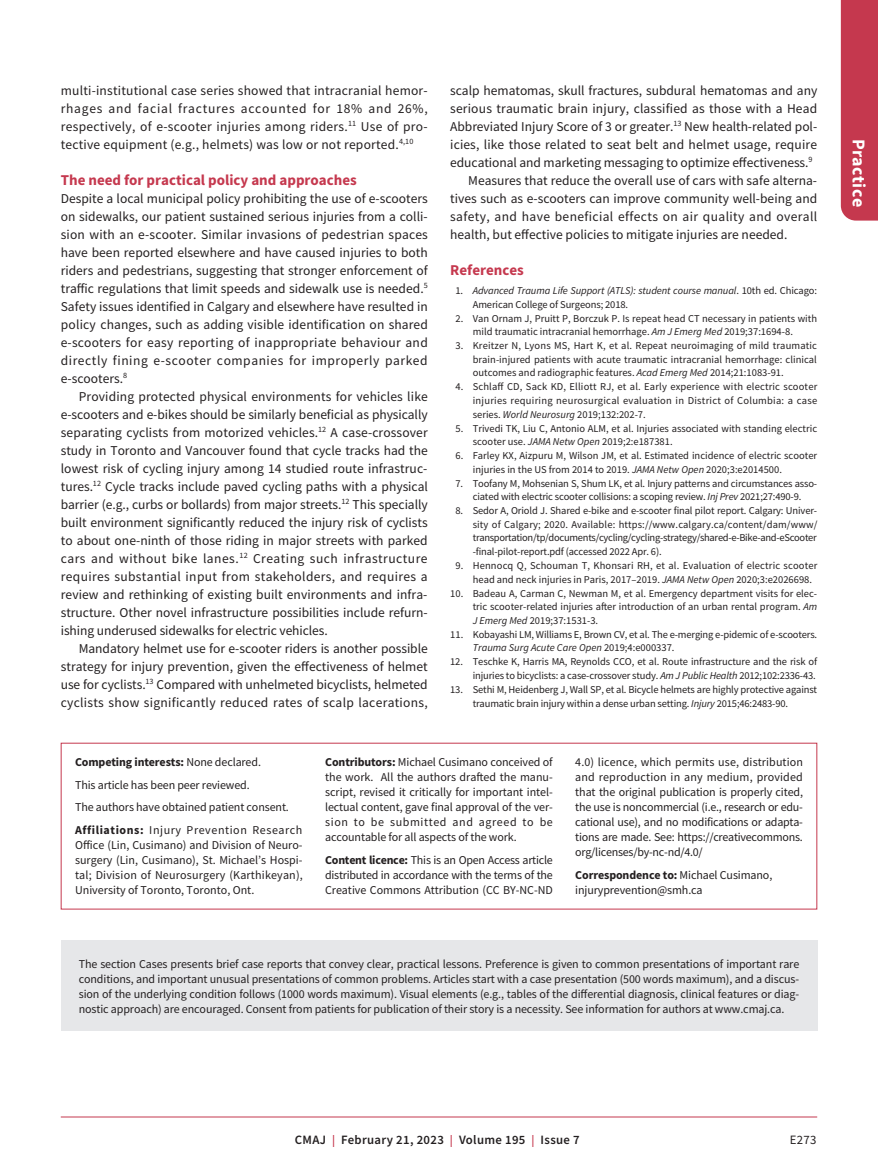
<style>
.page{position:relative;width:878px;height:1175px;background:#fff}
.page>*{position:absolute;margin:0;border:0;box-sizing:border-box;transform-origin:0 0}
.t1{font:700 18px "Source Sans Pro";letter-spacing:.025em;color:#fff}
.t2{font:700 15px "Source Sans Pro";color:#c5384e}
.t3{font:13.5px/18px "Source Sans Pro";color:#231f20;text-align:justify}
.t4{font:13.5px "Source Sans Pro";letter-spacing:.025em;color:#231f20}
.t5{font:600 12.75px "Source Sans Pro";letter-spacing:.025em;color:#231f20}
.t6{font:12.75px "Source Sans Pro";color:#231f20}
.t7{font:12px/15px "Source Sans Pro";letter-spacing:-.01em;color:#231f20;text-align:justify}
.t8{font:10.5px/13.5px "Source Sans Pro";color:#231f20}
.t9{font:italic 10.5px/13.5px "Source Sans Pro";letter-spacing:-.01em;color:#231f20}
.s1{font-style:normal}
.s2{font-style:italic}
.s3{font-weight:700}
.s4{font-size:12px;color:#c5384e}
</style>
<div class="page">
<div style="left:840px;top:0;width:38px;height:220px;background:#c5384e"></div>
<hr style="left:61px;top:1116px;width:756px;height:1px;background:#c5384e">
<div style="left:61px;top:940px;width:756px;height:90px;background:#e6e7e9"></div>
<p class="t3" style="left:61px;top:81px;width:368px">multi-institutional case series showed that intracranial hemor&shy;rhages and facial fractures accounted for 18% and 26%, respectively, of e-scooter injuries among riders.<sup>11</sup> Use of pro&shy;tective equipment (e.g., helmets) was low or not reported.<sup>4,10</sup></p>
<p class="t2" style="left:61px;top:169px;width:297px">The need for practical policy and approaches</p>
<p class="t3" style="left:61px;top:189px;width:369px">Despite a local municipal policy prohibiting the use of e-scooters on sidewalks, our patient sustained serious injuries from a colli&shy;sion with an e-scooter. Similar invasions of pedestrian spaces have been reported elsewhere and have caused injuries to both riders and pedestrians, suggesting that stronger enforcement of traffic regulations that limit speeds and sidewalk use is needed.<sup>5<br></sup>Safety issues identified in Calgary and elsewhere have resulted in policy changes, such as adding visible identification on shared e-scooters for easy reporting of inappropriate behaviour and directly fining e-scooter companies for improperly parked e-scooters.<sup>8</sup></p>
<p class="t3" style="left:61px;top:387px;width:369px;text-indent:18px">Providing protected physical environments for vehicles like e-scooters and e-bikes should be similarly beneficial as physically separating cyclists from motorized vehicles.<sup>12</sup> A case-crossover study in Toronto and Vancouver found that cycle tracks had the lowest risk of cycling injury among 14 studied route infrastruc&shy;tures.<sup>12</sup> Cycle tracks include paved cycling paths with a physical barrier (e.g., curbs or bollards) from major streets.<sup>12</sup> This specially built environment significantly reduced the injury risk of cyclists to about one-ninth of those riding in major streets with parked cars and without bike lanes.<sup>12</sup> Creating such infrastructure requires substantial input from stakeholders, and requires a review and rethinking of existing built environments and infra&shy;structure. Other novel infrastructure possibilities include refurn&shy;ishing underused sidewalks for electric vehicles.</p>
<p class="t3" style="left:61px;top:639px;width:368px;text-indent:18px">Mandatory helmet use for e-scooter riders is another possible strategy for injury prevention, given the effectiveness of helmet use for cyclists.<sup>13</sup> Compared with unhelmeted bicyclists, helmeted cyclists show significantly reduced rates of scalp lacerations,</p>
<p class="t3" style="left:450px;top:81px;width:368px">scalp hematomas, skull fractures, subdural hematomas and any</p>
<p class="t3" style="left:450px;top:99px;width:368px">serious traumatic brain injury, classified as those with a Head</p>
<p class="t3" style="left:450px;top:117px;width:368px">Abbreviated Injury Score of 3 or greater.<sup>13</sup> New health-related pol-</p>
<p class="t3" style="left:450px;top:135px;width:368px">icies, like those related to seat belt and helmet usage, require</p>
<p class="t3" style="left:450px;top:153px;width:364px">educational and marketing messaging to optimize effectiveness.<sup>9</sup></p>
<p class="t3" style="left:468px;top:171px;width:350px">Measures that reduce the overall use of cars with safe alterna-</p>
<p class="t3" style="left:450px;top:189px;width:368px">tives such as e-scooters can improve community well-being and</p>
<p class="t4" style="left:450px;top:207px;width:368px">safety, and have beneficial effects on air quality and overall</p>
<p class="t3" style="left:450px;top:225px;width:339px">health, but effective policies to mitigate injuries are needed.</p>
<p class="t2" style="left:450px;top:259px;width:75px">References</p>
<p class="t9" style="left:473px;top:284px;width:346px;text-indent:-17px"><span class="s1">1.</span> Advanced Trauma Life Support (ATLS): student course manual<span class="s1">. 10th ed. Chicago:<br>American College of Surgeons; 2018.</span></p>
<p class="t8" style="left:473px;top:311px;width:346px;text-indent:-17px">2. Van Ornam J, Pruitt P, Borczuk P. Is repeat head CT necessary in patients with mild traumatic intracranial hemorrhage. <span class="s2">Am J Emerg Med</span> 2019;37:1694-8.</p>
<p class="t8" style="left:473px;top:339px;width:346px;text-align:justify;text-indent:-17px">3. Kreitzer N, Lyons MS, Hart K, et al. Repeat neuroimaging of mild traumatic brain-injured patients with acute traumatic intracranial hemorrhage: clinical outcomes and radiographic features. <span class="s2">Acad Emerg Med</span> 2014;21:1083-91.</p>
<p class="t8" style="left:473px;top:380px;width:346px;text-align:justify;text-indent:-17px">4. Schlaff CD, Sack KD, Elliott RJ, et al. Early experience with electric scooter injuries requiring neurosurgical evaluation in District of Columbia: a case series. <span class="s2">World Neurosurg</span> 2019;132:202-7.</p>
<p class="t8" style="left:473px;top:421px;width:346px;text-indent:-17px">5. Trivedi TK, Liu C, Antonio ALM, et al. Injuries associated with standing electric scooter use. <span class="s2">JAMA Netw Open</span> 2019;2:e187381.</p>
<p class="t8" style="left:473px;top:449px;width:346px;text-indent:-17px">6. Farley KX, Aizpuru M, Wilson JM, et al. Estimated incidence of electric scooter injuries in the US from 2014 to 2019. <span class="s2">JAMA Netw Open</span> 2020;3:e2014500.</p>
<p class="t8" style="left:455px;top:476px;width:363px;text-align:center">7. Toofany M, Mohsenian S, Shum LK, et al. Injury patterns and circumstances asso&shy;ciated with electric scooter collisions: a scoping review. <span class="s2">Inj Prev</span> 2021;27:490-9.</p>
<p class="t8" style="left:473px;top:504px;width:346px;text-align:justify;text-indent:-17px">8. Sedor A, Oriold J. Shared e-bike and e-scooter final pilot report. Calgary: Univer&shy;sity of Calgary; 2020. Available: https://www.calgary.ca/content/dam/www/ transportation/tp/documents/cycling/cycling-strategy/shared-e-Bike-and-eScooter -final-pilot-report.pdf (accessed 2022 Apr. 6).</p>
<p class="t8" style="left:473px;top:559px;width:346px;text-indent:-17px">9. Hennocq Q, Schouman T, Khonsari RH, et al. Evaluation of electric scooter head and neck injuries in Paris, 2017–2019. <span class="s2">JAMA Netw Open</span> 2020;3:e2026698.</p>
<p class="t8" style="left:473px;top:586px;width:346px;text-align:justify;text-indent:-23px">10. Badeau A, Carman C, Newman M, et al. Emergency department visits for elec&shy;tric scooter-related injuries after introduction of an urban rental program. <span class="s2">Am J Emerg Med</span> 2019;37:1531-3.</p>
<p class="t8" style="left:473px;top:627px;width:346px;text-indent:-23px">11. Kobayashi LM, Williams E, Brown CV, et al. The e-merging e-pidemic of e-scooters.<br><span class="s2">Trauma Surg Acute Care Open</span> 2019;4:e000337.</p>
<p class="t8" style="left:450px;top:655px;width:368px;text-align:right">12. Teschke K, Harris MA, Reynolds CCO, et al. Route infrastructure and the risk of injuries to bicyclists: a case-crossover study. <span class="s2">Am J Public Health</span> 2012;102:2336-43.</p>
<p class="t8" style="left:473px;top:682px;width:346px;text-indent:-23px">13. Sethi M, Heidenberg J, Wall SP, et al. Bicycle helmets are highly protective against traumatic brain injury within a dense urban setting. <span class="s2">Injury</span> 2015;46:2483-90.</p>
<p class="t7" style="left:75px;top:750px;width:229px;line-height:22.5px;text-align:left"><span class="s3">Competing interests:</span> None declared.<br>This article has been peer reviewed.<br>The authors have obtained patient consent.<br><span class="s3">Affiliations:</span> Injury Prevention Research</p>
<p class="t7" style="left:75px;top:837px;width:229px">Office (Lin, Cusimano) and Division of Neuro&shy;surgery (Lin, Cusimano), St. Michael’s Hospi&shy;tal; Division of Neurosurgery (Karthikeyan), University of Toronto, Toronto, Ont.</p>
<p class="t7" style="left:325px;top:754px;width:229px"><span class="s3">Contributors:</span> Michael Cusimano conceived of the work. All the authors drafted the manu&shy;script, revised it critically for important intel&shy;lectual content, gave final approval of the ver&shy;sion to be submitted and agreed to be accountable for all aspects of the work.</p>
<p class="t7" style="left:325px;top:852px;width:229px"><span class="s3">Content licence:</span> This is an Open Access article distributed in accordance with the terms of the Creative Commons Attribution (CC BY-NC-ND</p>
<p class="t7" style="left:575px;top:754px;width:229px">4.0) licence, which permits use, distribution and reproduction in any medium, provided that the original publication is properly cited, the use is noncommercial (i.e., research or edu&shy;cational use), and no modifications or adapta&shy;tions are made. See: https://creativecommons. org/licenses/by-nc-nd/4.0/</p>
<p class="t7" style="left:575px;top:867px;width:198px"><span class="s3">Correspondence to:</span> Michael Cusimano, injuryprevention@smh.ca</p>
<p class="t7" style="left:79px;top:956px;width:722px">The section Cases presents brief case reports that convey clear, practical lessons. Preference is given to common presentations of important rare conditions, and important unusual presentations of common problems. Articles start with a case presentation (500 words maximum), and a discus&shy;sion of the underlying condition follows (1000 words maximum). Visual elements (e.g., tables of the differential diagnosis, clinical features or diag&shy;nostic approach) are encouraged. Consent from patients for publication of their story is a necessity. See information for authors at www.cmaj.ca.</p>
<h1 class="t1" style="left:871px;top:138px;width:70px;rotate:90deg">Practice</h1>
<p class="t5" style="left:295px;top:1131px;width:286px">CMAJ <span class="s4">|</span> February 21, 2023 <span class="s4">|</span> Volume 195 <span class="s4">|</span> Issue 7</p>
<p class="t6" style="left:789px;top:1132px;width:28px">E273</p>
</div>
